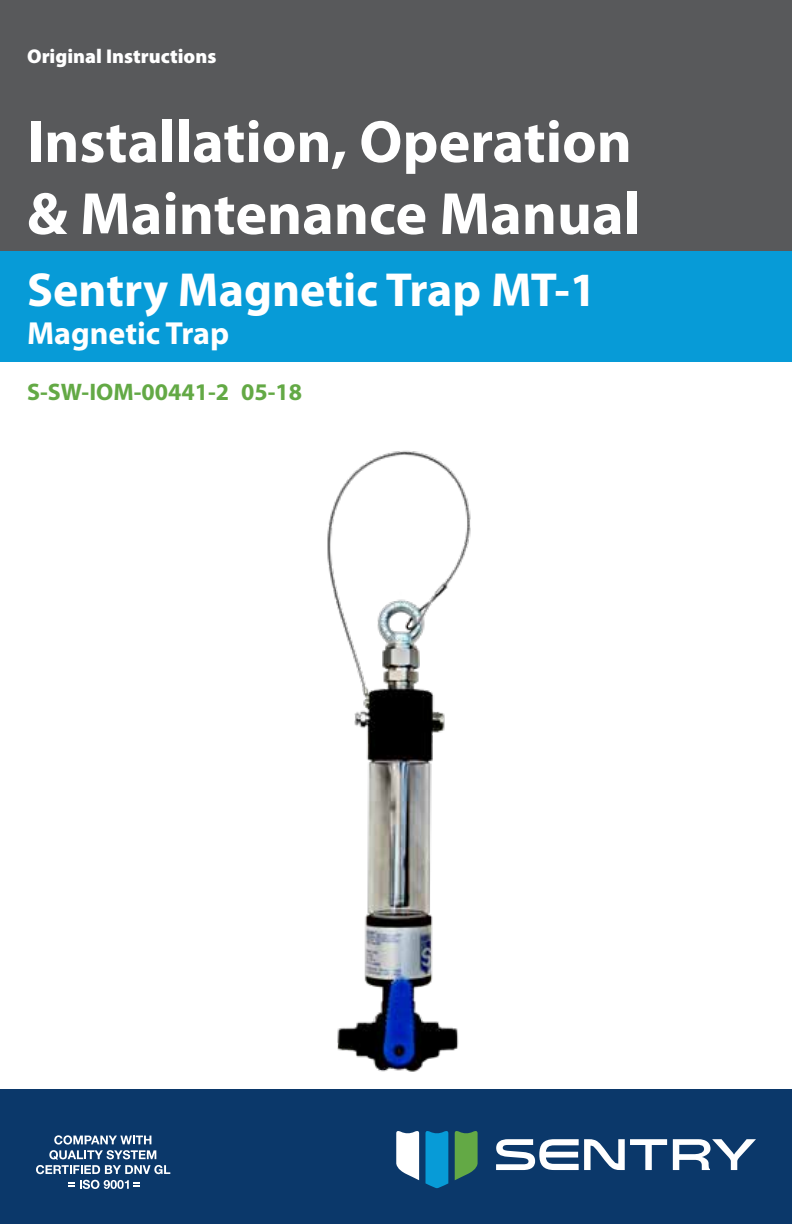
<style>
.page{position:relative;width:792px;height:1224px;background:#fff}
.page>*{position:absolute;margin:0;border:0;box-sizing:border-box;transform-origin:0 0}
.t1{font:700 60px/72px "Myriad Pro";color:#fff}
.t2{font:700 48px "Myriad Pro";color:#fff}
.t3{font:700 32px "Myriad Pro";color:#fff}
.t4{font:700 24px "Myriad Pro";color:#63a945}
.t5{font:900 20px "Myriad Pro";color:#fff}
</style>
<div class="page">
<div style="left:0;top:1089px;width:792px;height:135px;background:#0b386a"></div>
<div style="left:0;top:0;width:792px;height:252px;background:#58595b"></div>
<svg style="left:425px;top:1131px;width:23px;height:57px"></svg>
<svg style="left:455px;top:1131px;width:23px;height:49px"></svg>
<svg style="left:396px;top:1131px;width:23px;height:49px"></svg>
<svg style="left:496px;top:1139px;width:260px;height:31px"></svg>
<svg style="left:36px;top:1135px;width:134px;height:39px"></svg>
<svg style="left:69px;top:1180px;width:70px;height:9px"></svg>
<div style="left:0;top:251px;width:792px;height:81px;background:#079bd7"></div>
<div style="left:0;top:302px;width:792px;height:59px;background:#079bd7"></div>
<img style="left:327px;top:450px;width:144px;height:622px">
<p class="t5" style="left:27px;top:43px;width:191px">Original Instructions</p>
<p class="t1" style="left:27px;top:104px;width:615px">Installation, Operation &amp; Maintenance Manual</p>
<p class="t2" style="left:27px;top:259px;width:571px">Sentry Magnetic Trap MT-1</p>
<p class="t3" style="left:27px;top:313px;width:204px">Magnetic Trap</p>
<p class="t4" style="left:27px;top:376px;width:277px">S-SW-IOM-00441-2 05-18</p>
</div>
